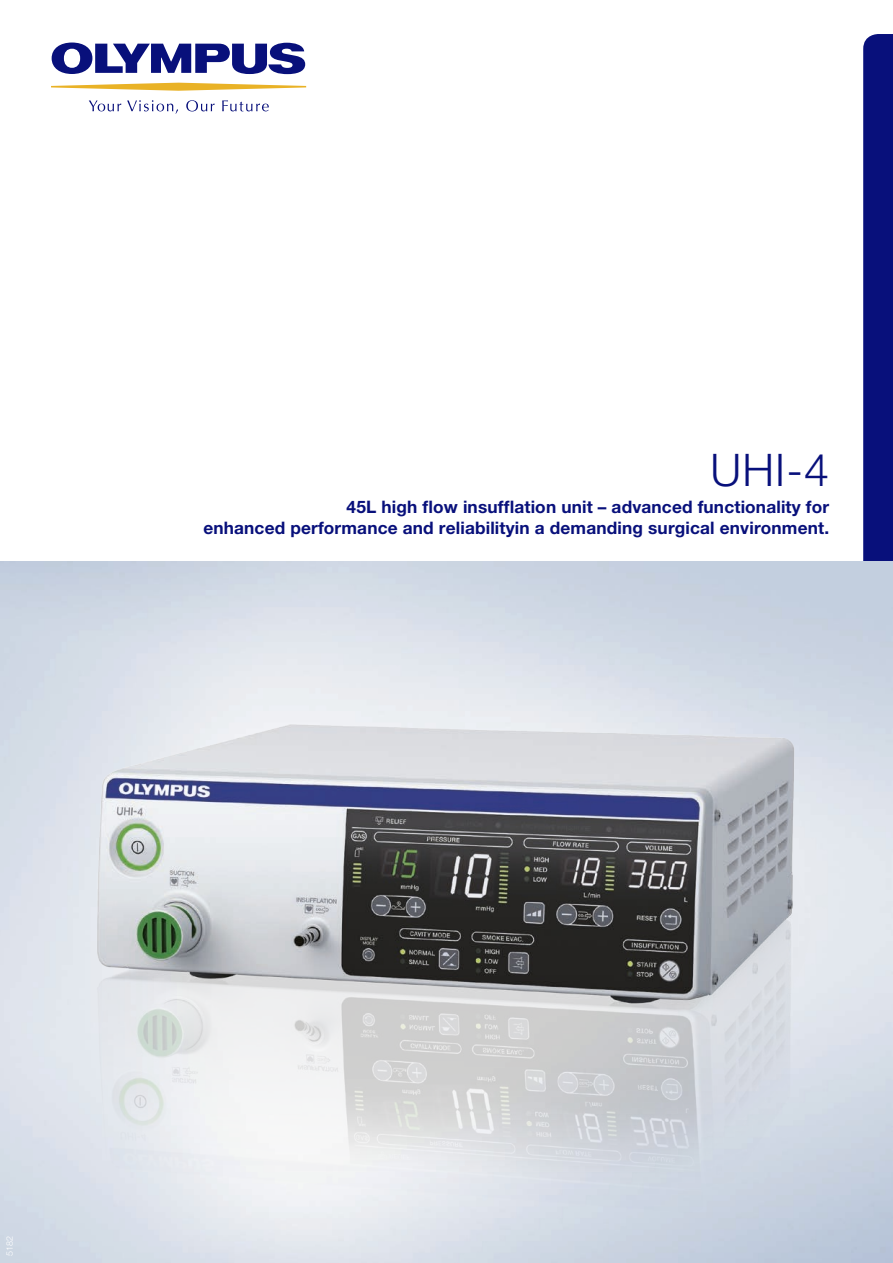
<style>
.page{position:relative;width:893px;height:1263px;background:#fff}
.page>*{position:absolute;margin:0;border:0;box-sizing:border-box;transform-origin:0 0}
.t1{font:300 45px "Helvetica Neue LT Pro";color:#08107b}
.t2{font:700 17.25px/20.7px "Helvetica Neue LT Pro";letter-spacing:.01em;color:#08107b;text-align:right}
.t3{font:300 9px "Helvetica Neue LT Pro";color:#fefefe}
</style>
<div class="page">
<svg style="left:863px;top:34px;width:30px;height:527px;background:#0e167e"></svg>
<svg style="left:52px;top:43px;width:253px;height:31px"></svg>
<svg style="left:51px;top:83px;width:255px;height:8px"></svg>
<svg style="left:89px;top:100px;width:32px;height:11px"></svg>
<svg style="left:127px;top:100px;width:51px;height:14px"></svg>
<svg style="left:186px;top:100px;width:29px;height:11px"></svg>
<svg style="left:222px;top:100px;width:47px;height:11px"></svg>
<img style="left:15px;top:676px;width:863px;height:587px">
<h1 class="t1" style="left:710px;top:442px;width:120px">UHI-4</h1>
<p class="t2" style="left:203px;top:496px;width:627px">45L high flow insufflation unit – advanced functionality for<br>enhanced performance and reliabilityin a demanding surgical environment.</p>
<p class="t3" style="left:4px;top:1256px;width:22px;rotate:-90deg">5182</p>
</div>
